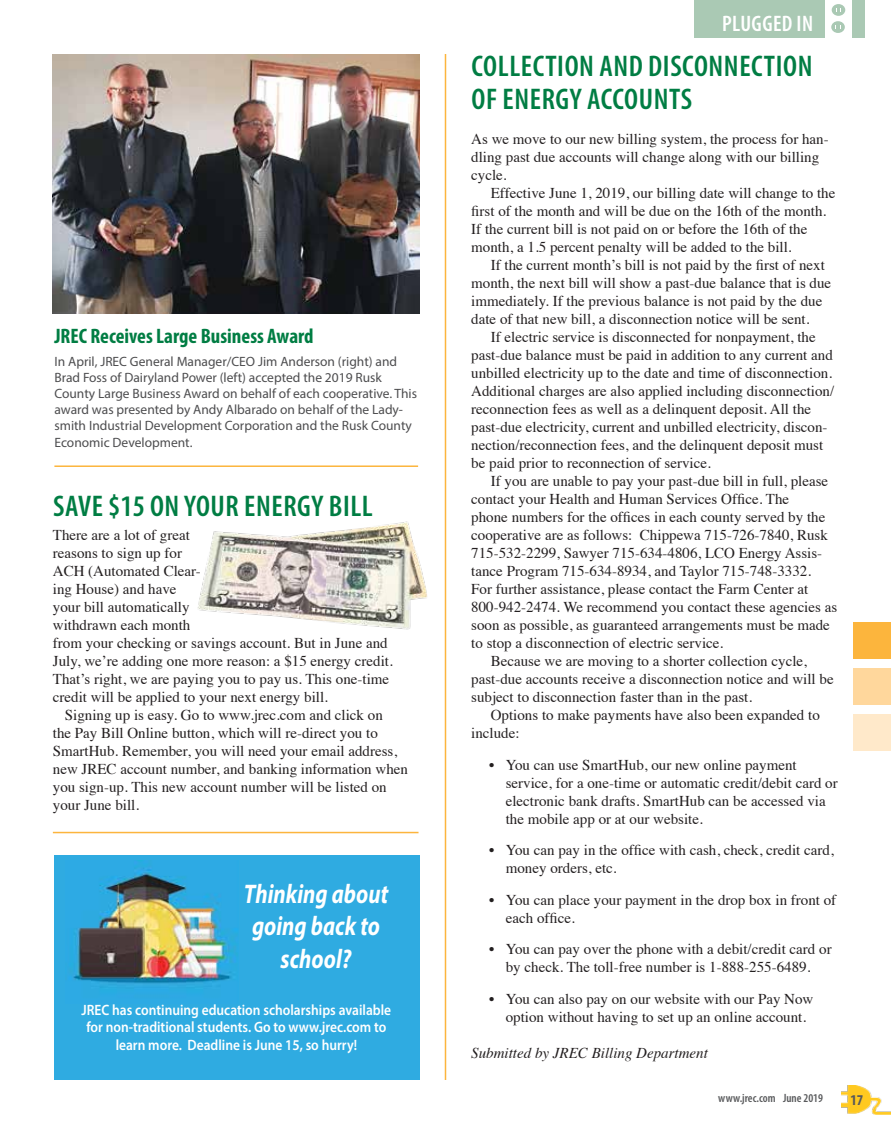
<style>
.page{position:relative;width:891px;height:1134px;background:#fff}
.page>*{position:absolute;margin:0;border:0;box-sizing:border-box;transform-origin:0 0}
.t1{font:600 condensed 30px/33px "Myriad Pro";letter-spacing:.02em;color:#007d43}
.t2{font:italic 700 27px/32.4px "Myriad Pro";color:#fff;text-align:center;scale:.81 1}
.t3{font:600 condensed 22.5px "Myriad Pro";letter-spacing:.02em;color:#fff}
.t4{font:700 condensed 21px "Myriad Pro";color:#007d43}
.t5{font:15px/18px "Times";color:#231f20}
.t6{font:600 15px/17.7px "Myriad Pro";color:#fff;text-align:center;scale:.9 1}
.t7{font:italic 15px "Times";color:#231f20}
.t8{font:700 condensed 15px "Myriad Pro";color:#58595b}
.t9{font:13.5px/16.2px "Myriad Pro";color:#4d4d4f}
.t10{font:600 condensed 12px "Myriad Pro";color:#58595b}
</style>
<div class="page">
<img style="left:841px;top:1085px;width:50px;height:30px">
<div style="left:694px;top:0;width:170px;height:37px;background:#aac9b4"></div>
<div style="left:825px;top:0;width:27px;height:38px;background:#fff"></div>
<div style="left:832px;top:4px;width:13px;height:12px;background:#aac9b4;border-radius:50%"></div>
<div style="left:831px;top:21px;width:14px;height:12px;background:#aac9b4;border-radius:50%"></div>
<div style="left:854px;top:622px;width:37px;height:37px;background:#fcb53d"></div>
<div style="left:854px;top:668px;width:37px;height:37px;background:#ffd79c"></div>
<div style="left:854px;top:714px;width:37px;height:37px;background:#ffe9ca"></div>
<div style="left:54px;top:856px;width:365px;height:224px;background:#2fabe1"></div>
<img style="left:70px;top:861px;width:168px;height:127px">
<img style="left:53px;top:54px;width:367px;height:259px">
<hr style="left:445px;top:54px;width:1px;height:1026px;background:#fcb53d">
<hr style="left:54px;top:465px;width:364px;height:2px;background:#fcb53d">
<hr style="left:53px;top:832px;width:366px;height:1px;background:#fcb53d">
<img style="left:197px;top:472px;width:250px;height:190px">
<h3 class="t4" style="left:54px;top:322px;width:261px">JREC Receives Large Business Award</h3>
<p class="t9" style="left:54px;top:353px;width:364px">In April, JREC General Manager/CEO Jim Anderson (right) and Brad Foss of Dairyland Power (left) accepted the 2019 Rusk County Large Business Award on behalf of each cooperative. This award was presented by Andy Albarado on behalf of the Lady&shy;smith Industrial Development Corporation and the Rusk County Economic Development.</p>
<h1 class="t1" style="left:53px;top:489px;width:321px">SAVE $15 ON YOUR ENERGY BILL</h1>
<p class="t5" style="left:53px;top:525px;width:341px">There are a lot of great<br>reasons to sign up for<br>ACH (Automated Clear-<br>ing House) and have<br>your bill automatically<br>withdrawn each month<br>from your checking or savings account. But in June and July, we’re adding one more reason: a $15 energy credit.<br>That’s right, we are paying you to pay us. This one-time credit will be applied to your next energy bill.</p>
<p class="t5" style="left:53px;top:705px;width:357px;text-indent:12px">Signing up is easy. Go to www.jrec.com and click on<br>the Pay Bill Online button, which will re-direct you to SmartHub. Remember, you will need your email address, new JREC account number, and banking information when you sign-up. This new account number will be listed on your June bill.</p>
<h2 class="t2" style="left:244px;top:877px;width:180px">Thinking about going back to school?</h2>
<p class="t6" style="left:82px;top:1000px;width:345px">JREC has continuing education scholarships available for non-traditional students. Go to www.jrec.com to learn more. Deadline is June 15, so hurry!</p>
<h3 class="t3" style="left:722px;top:9px;width:93px">PLUGGED IN</h3>
<h1 class="t1" style="left:472px;top:50px;width:342px">COLLECTION AND DISCONNECTION<br>OF ENERGY ACCOUNTS</h1>
<p class="t5" style="left:471px;top:129px;width:359px">As we move to our new billing system, the process for han&shy;dling past due accounts will change along with our billing cycle.</p>
<p class="t5" style="left:471px;top:183px;width:366px;text-indent:20px">Effective June 1, 2019, our billing date will change to the first of the month and will be due on the 16th of the month.<br>If the current bill is not paid on or before the 16th of the month, a 1.5 percent penalty will be added to the bill.</p>
<p class="t5" style="left:471px;top:255px;width:361px;text-indent:20px">If the current month’s bill is not paid by the first of next month, the next bill will show a past-due balance that is due immediately. If the previous balance is not paid by the due date of that new bill, a disconnection notice will be sent.</p>
<p class="t5" style="left:471px;top:327px;width:365px;text-indent:20px">If electric service is disconnected for nonpayment, the past-due balance must be paid in addition to any current and unbilled electricity up to the date and time of disconnection.<br>Additional charges are also applied including disconnection/ reconnection fees as well as a delinquent deposit. All the past-due electricity, current and unbilled electricity, discon&shy;nection/reconnection fees, and the delinquent deposit must be paid prior to reconnection of service.</p>
<p class="t5" style="left:491px;top:471px;width:339px">If you are unable to pay your past-due bill in full, please</p>
<p class="t5" style="left:471px;top:489px;width:319px">contact your Health and Human Services Office. The</p>
<p class="t5" style="left:471px;top:507px;width:356px">phone numbers for the offices in each county served by the</p>
<p class="t5" style="left:471px;top:525px;width:358px">cooperative are as follows: Chippewa 715-726-7840, Rusk</p>
<p class="t5" style="left:471px;top:543px;width:352px">715-532-2299, Sawyer 715-634-4806, LCO Energy Assis-</p>
<p class="t5" style="left:471px;top:561px;width:341px">tance Program 715-634-8934, and Taylor 715-748-3332.</p>
<p class="t5" style="left:471px;top:579px;width:339px">For further assistance, please contact the Farm Center at</p>
<p class="t5" style="left:471px;top:597px;width:367px">800-942-2474. We recommend you contact these agencies as</p>
<p class="t5" style="left:471px;top:615px;width:360px">soon as possible, as guaranteed arrangements must be made</p>
<p class="t5" style="left:471px;top:633px;width:254px">to stop a disconnection of electric service.</p>
<p class="t5" style="left:491px;top:651px;width:318px">Because we are moving to a shorter collection cycle,</p>
<p class="t5" style="left:471px;top:669px;width:364px">past-due accounts receive a disconnection notice and will be</p>
<p class="t5" style="left:471px;top:687px;width:282px">subject to disconnection faster than in the past.</p>
<p class="t5" style="left:491px;top:705px;width:331px">Options to make payments have also been expanded to</p>
<p class="t5" style="left:471px;top:723px;width:50px">include:</p>
<p class="t5" style="left:506px;top:754px;width:333px;text-indent:-16px">• You can use SmartHub, our new online payment service, for a one-time or automatic credit/debit card or electronic bank drafts. SmartHub can be accessed via the mobile app or at our website.</p>
<p class="t5" style="left:506px;top:840px;width:329px;text-indent:-16px">• You can pay in the office with cash, check, credit card, money orders, etc.</p>
<p class="t5" style="left:506px;top:889px;width:332px;text-indent:-16px">• You can place your payment in the drop box in front of each office.</p>
<p class="t5" style="left:489px;top:939px;width:344px;text-align:center">• You can pay over the phone with a debit/credit card or by check. The toll-free number is 1-888-255-6489.</p>
<p class="t5" style="left:506px;top:988px;width:309px;text-indent:-16px">• You can also pay on our website with our Pay Now option without having to set up an online account.</p>
<p class="t7" style="left:471px;top:1040px;width:238px">Submitted by JREC Billing Department</p>
<p class="t10" style="left:718px;top:1091px;width:106px">www.jrec.com June 2019</p>
<p class="t8" style="left:850px;top:1090px;width:14px">17</p>
</div>
